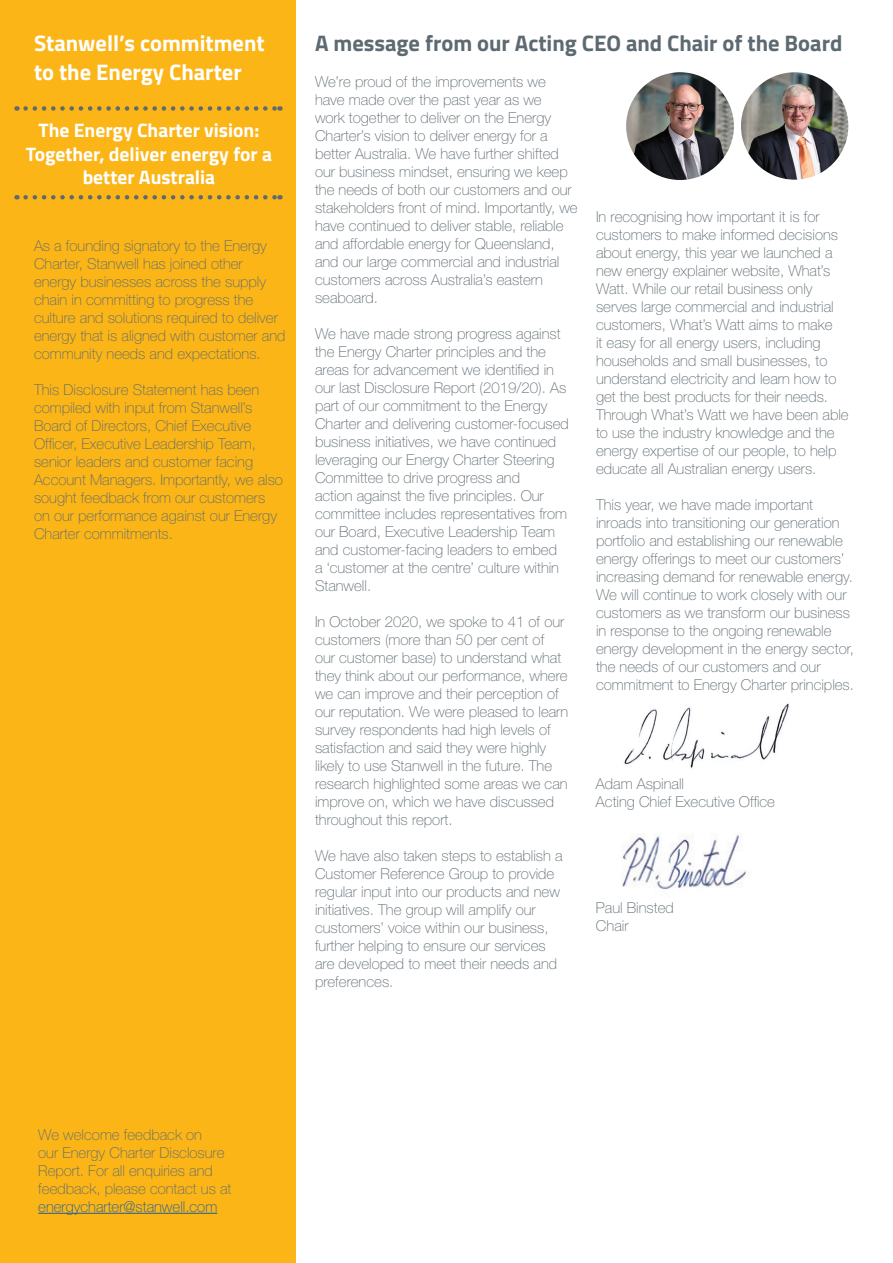
<style>
.page{position:relative;width:893px;height:1263px;background:#fff}
.page>*{position:absolute;margin:0;border:0;box-sizing:border-box;transform-origin:0 0}
.t1{font:700 22.5px "Titillium";color:#5d6a71}
.t2{font:700 22.5px/28.8px "Titillium";color:#fff}
.t3{font:700 19.5px/23.4px "Titillium";color:#fff;text-align:center}
.t4{font:100 15px/18px "Helvetica Neue LT Std";color:#5d6a71}
.t5{font:100 15px "Helvetica Neue LT Std";color:#175d9e}
</style>
<div class="page">
<div style="left:0;top:0;width:296px;height:1263px;background:#fbb517"></div>
<svg style="left:26px;top:106px;width:254px;height:5px"></svg>
<svg style="left:26px;top:195px;width:254px;height:4px"></svg>
<hr style="left:38px;top:1213px;width:179px;height:1px;background:#175d9e">
<img style="left:626px;top:72px;width:108px;height:108px;border-radius:54px">
<img style="left:741px;top:72px;width:107px;height:108px;border-radius:54px">
<img style="left:624px;top:703px;width:165px;height:65px">
<img style="left:622px;top:833px;width:125px;height:58px">
<h1 class="t2" style="left:34px;top:27px;width:232px">Stanwell’s commitment to the Energy Charter</h1>
<h2 class="t3" style="left:26px;top:118px;width:248px">The Energy Charter vision:<br>Together, deliver energy for a better Australia</h2>
<p class="t4" style="left:34px;top:236px;width:253px">As a founding signatory to the Energy Charter, Stanwell has joined other energy businesses across the supply chain in committing to progress the culture and solutions required to deliver energy that is aligned with customer and community needs and expectations.</p>
<p class="t4" style="left:34px;top:380px;width:250px">This Disclosure Statement has been compiled with input from Stanwell’s Board of Directors, Chief Executive Officer, Executive Leadership Team, senior leaders and customer facing Account Managers. Importantly, we also sought feedback from our customers on our performance against our Energy Charter commitments.</p>
<h1 class="t1" style="left:315px;top:26px;width:529px">A message from our Acting CEO and Chair of the Board</h1>
<p class="t4" style="left:315px;top:73px;width:264px">We’re proud of the improvements we have made over the past year as we<br>work together to deliver on the Energy Charter’s vision to deliver energy for a better Australia. We have further shifted our business mindset, ensuring we keep the needs of both our customers and our stakeholders front of mind. Importantly, we have continued to deliver stable, reliable and affordable energy for Queensland, and our large commercial and industrial customers across Australia’s eastern seaboard.</p>
<p class="t4" style="left:315px;top:325px;width:255px">We have made strong progress against the Energy Charter principles and the areas for advancement we identified in our last Disclosure Report (2019/20). As part of our commitment to the Energy Charter and delivering customer-focused business initiatives, we have continued leveraging our Energy Charter Steering Committee to drive progress and<br>action against the five principles. Our committee includes representatives from our Board, Executive Leadership Team and customer-facing leaders to embed<br>a ‘customer at the centre’ culture within Stanwell.</p>
<p class="t4" style="left:315px;top:613px;width:255px">In October 2020, we spoke to 41 of our customers (more than 50 per cent of<br>our customer base) to understand what they think about our performance, where we can improve and their perception of our reputation. We were pleased to learn survey respondents had high levels of satisfaction and said they were highly likely to use Stanwell in the future. The research highlighted some areas we can improve on, which we have discussed throughout this report.</p>
<p class="t4" style="left:315px;top:847px;width:249px">We have also taken steps to establish a Customer Reference Group to provide regular input into our products and new initiatives. The group will amplify our customers’ voice within our business, further helping to ensure our services are developed to meet their needs and preferences.</p>
<p class="t4" style="left:596px;top:208px;width:254px">In recognising how important it is for customers to make informed decisions about energy, this year we launched a new energy explainer website, What’s Watt. While our retail business only serves large commercial and industrial customers, What’s Watt aims to make<br>it easy for all energy users, including households and small businesses, to understand electricity and learn how to get the best products for their needs.<br>Through What’s Watt we have been able to use the industry knowledge and the energy expertise of our people, to help educate all Australian energy users.</p>
<p class="t4" style="left:596px;top:496px;width:259px">This year, we have made important inroads into transitioning our generation portfolio and establishing our renewable energy offerings to meet our customers’ increasing demand for renewable energy.<br>We will continue to work closely with our customers as we transform our business in response to the ongoing renewable energy development in the energy sector, the needs of our customers and our commitment to Energy Charter principles.</p>
<p class="t4" style="left:596px;top:774px;width:181px">Adam Aspinall<br>Acting Chief Executive Office</p>
<p class="t4" style="left:596px;top:899px;width:79px">Paul Binsted<br>Chair</p>
<p class="t4" style="left:38px;top:1125px;width:195px">We welcome feedback on<br>our Energy Charter Disclosure<br>Report. For all enquiries and feedback, please contact us at</p>
<p class="t5" style="left:38px;top:1198px;width:181px">energycharter@stanwell.com</p>
</div>
